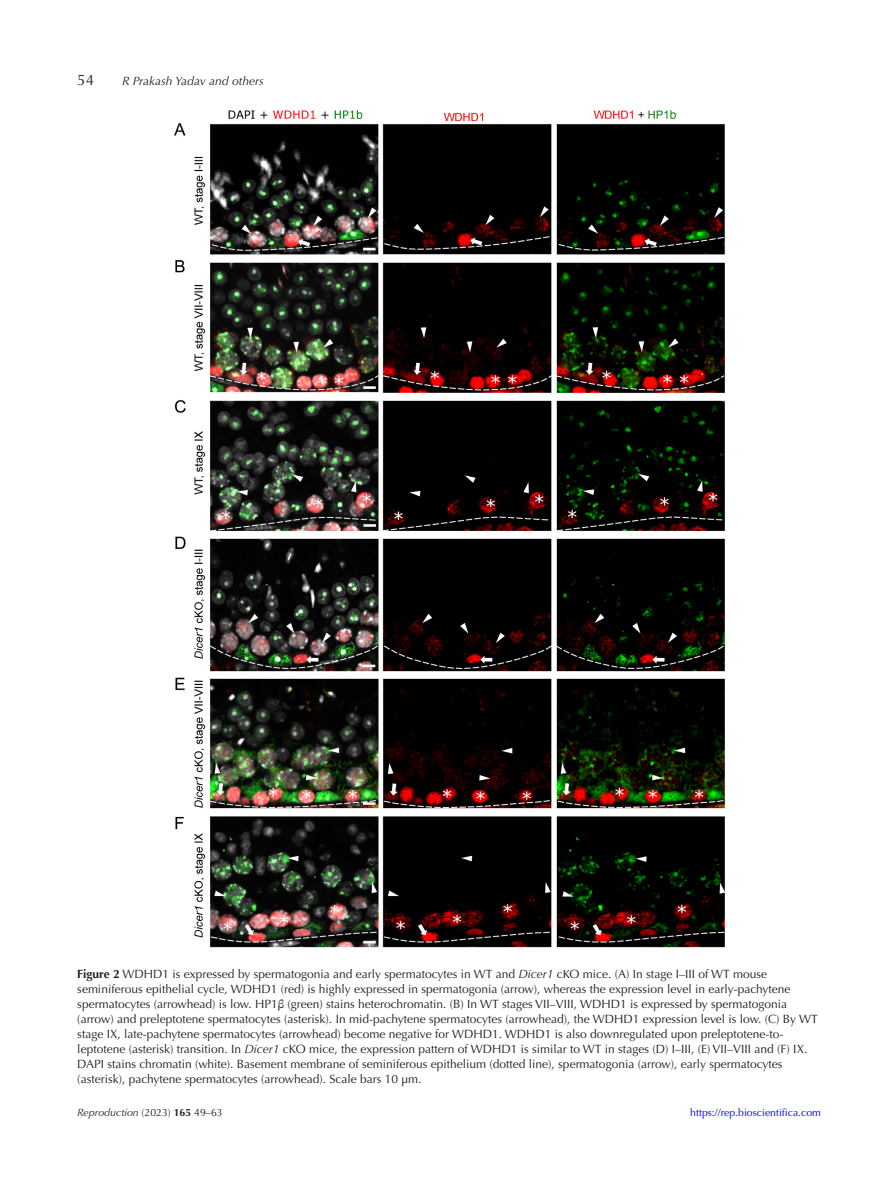
<style>
.page{position:relative;width:893px;height:1187px;background:#fff}
.page>*{position:absolute;margin:0;border:0;box-sizing:border-box;transform-origin:0 0}
.t1{font:15px "Optima LT Std";color:#231f20}
.FC{font:12px/15px "Optima LT Std";color:#231f20}
.t2{font:italic 12px "Optima LT Std";color:#231f20}
.t3{font:10.5px "Optima LT Std";color:#00f}
.t4{font:italic 10.5px "Optima LT Std";color:#231f20}
.s1{font-weight:700}
.s2{font-style:italic}
.s3{font-family:"STIX Two Text"}
.s4{font-style:normal}
.s5{font-weight:700;font-style:normal}
</style>
<div class="page">
<img style="left:174px;top:110px;width:551px;height:837px">
<p class="t1" style="left:77px;top:71px;width:18px">54</p>
<p class="t2" style="left:122px;top:74px;width:143px">R Prakash Yadav and others</p>
<p class="FC" style="left:77px;top:966px;width:742px"><span class="s1">Figure 2</span> WDHD1 is expressed by spermatogonia and early spermatocytes in WT and <span class="s2">Dicer1</span> cKO mice. (A) In stage I–III of WT mouse seminiferous epithelial cycle, WDHD1 (red) is highly expressed in spermatogonia (arrow), whereas the expression level in early-pachytene spermatocytes (arrowhead) is low. HP1<span class="s3">β</span> (green) stains heterochromatin. (B) In WT stages VII–VIII, WDHD1 is expressed by spermatogonia (arrow) and preleptotene spermatocytes (asterisk). In mid-pachytene spermatocytes (arrowhead), the WDHD1 expression level is low. (C) By WT stage IX, late-pachytene spermatocytes (arrowhead) become negative for WDHD1. WDHD1 is also downregulated upon preleptotene-to&shy;leptotene (asterisk) transition. In <span class="s2">Dicer1</span> cKO mice, the expression pattern of WDHD1 is similar to WT in stages (D) I–III, (E) VII–VIII and (F) IX.<br>DAPI stains chromatin (white). Basement membrane of seminiferous epithelium (dotted line), spermatogonia (arrow), early spermatocytes (asterisk), pachytene spermatocytes (arrowhead). Scale bars 10 µm.</p>
<p class="t4" style="left:77px;top:1105px;width:147px">Reproduction <span class="s4">(2023)</span> <span class="s5">165</span> <span class="s4">49–63</span></p>
<p class="t3" style="left:690px;top:1105px;width:132px">https://rep.bioscientifica.com</p>
</div>
